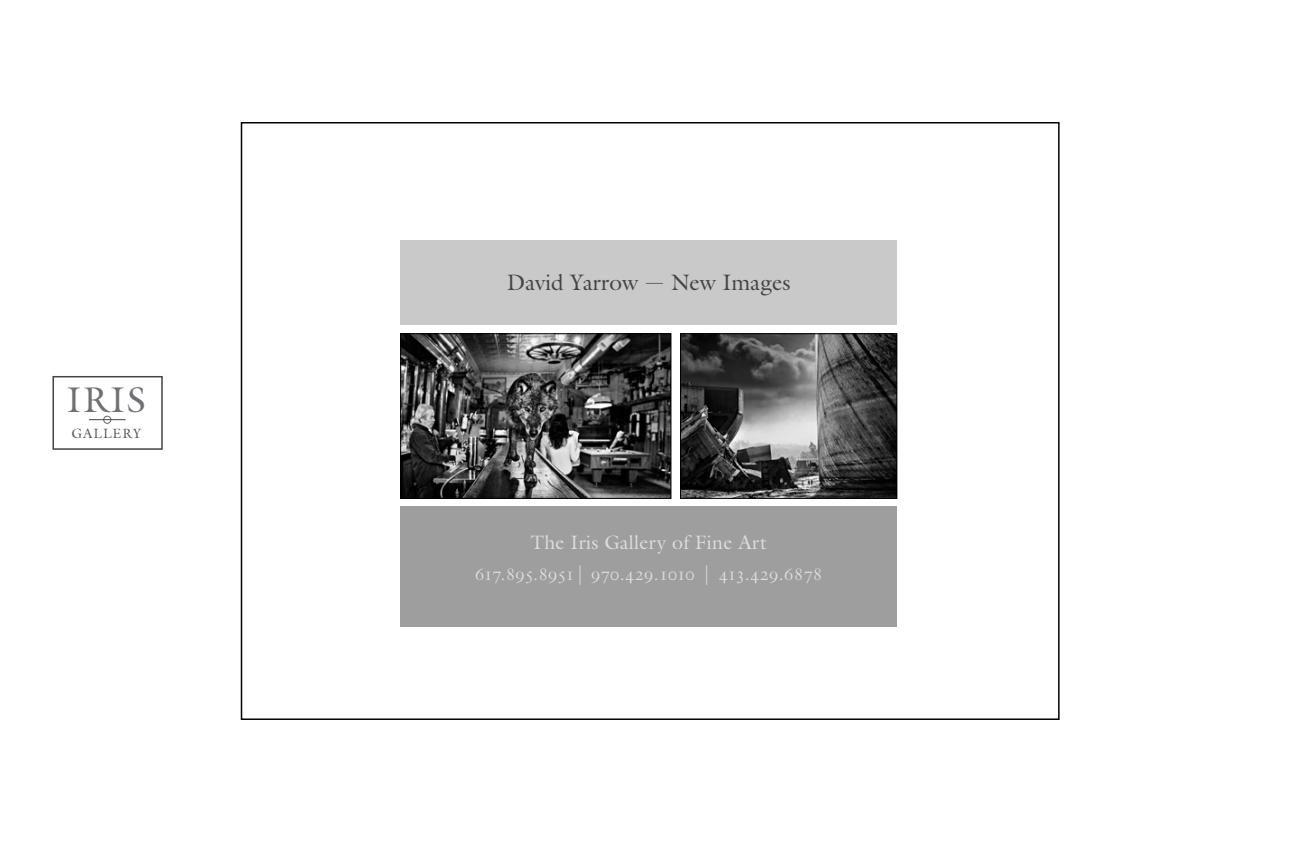
<style>
.page{position:relative;width:1296px;height:857px;background:#fff}
.page>*{position:absolute;margin:0;border:0;box-sizing:border-box;transform-origin:0 0}
.t1{font:36px "Galliard";color:#6f7073}
.t2{font:22.5px "Galliard";color:#444}
.t3{font:19.5px/30.8px "Bembo SC";letter-spacing:.01em;color:#ddd;text-align:center}
.t4{font:13.5px "Galliard";letter-spacing:.075em;color:#5a5a5a}
.s1{font-family:"Gotham";font-weight:200}
.s2{font-family:"Galliard"}
</style>
<div class="page">
<div style="left:400px;top:240px;width:497px;height:84px;background:#c9c9c9"></div>
<div style="left:400px;top:506px;width:497px;height:121px;background:#9e9e9e"></div>
<img style="left:682px;top:335px;width:213px;height:161px">
<div style="left:680px;top:333px;width:217px;height:165px;border:1px solid #000"></div>
<img style="left:402px;top:335px;width:267px;height:161px">
<div style="left:400px;top:333px;width:271px;height:165px;border:1px solid #000"></div>
<div style="left:103px;top:416px;width:8px;height:7px;border:1px solid #636466;border-radius:50%"></div>
<hr style="left:89px;top:419px;width:37px;height:1px;background:#444">
<div style="left:52px;top:376px;width:111px;height:74px;border:2px solid #444"></div>
<p class="t1" style="left:67px;top:377px;width:81px">IRIS</p>
<p class="t4" style="left:72px;top:425px;width:71px">GALLERY</p>
<p class="t2" style="left:507px;top:268px;width:286px">David Yarrow <span class="s1">—</span> New Images</p>
<p class="t3" style="left:475px;top:527px;width:349px"><span class="s2">The Iris Gallery of Fine Art<br></span>617.895.8951| 970.429.1010 | 413.429.6878</p>
</div>
